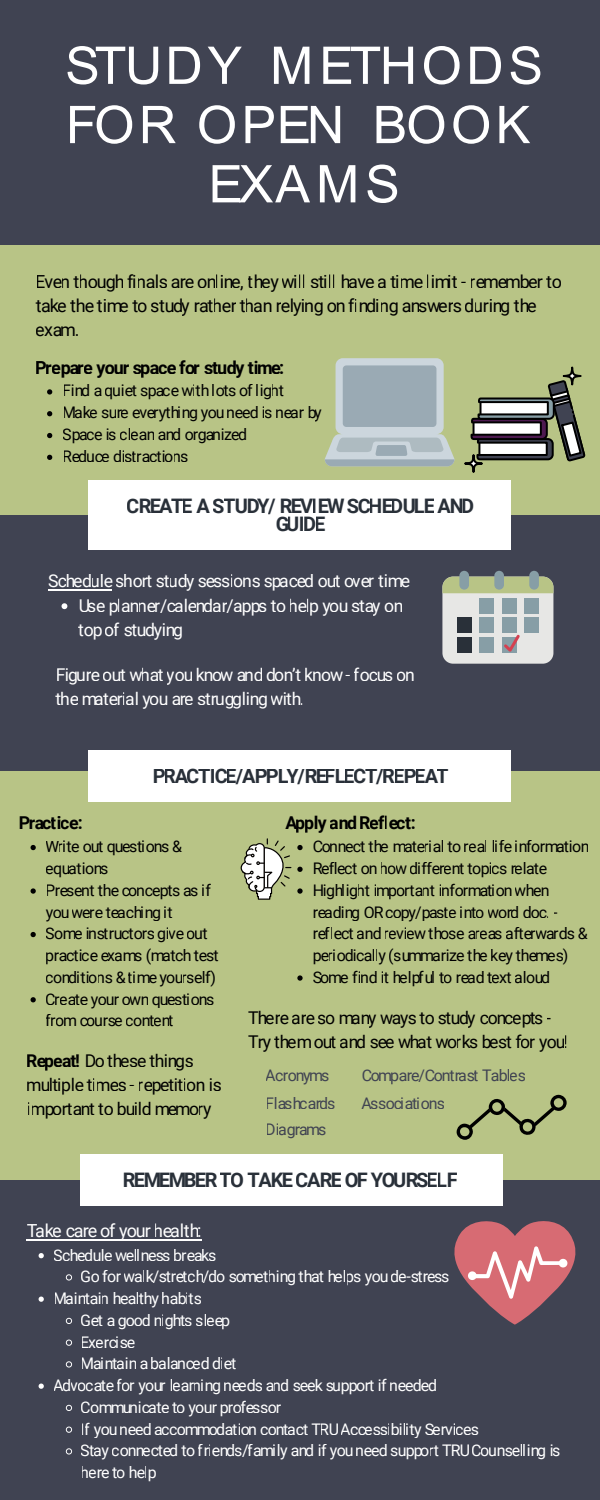
<style>
.page{position:relative;width:600px;height:1500px;background:#404352}
.page>*{position:absolute;margin:0;border:0;box-sizing:border-box;transform-origin:0 0}
.t1{font:52px/59.2px "Arial";letter-spacing:.07em;color:#fff;text-align:center}
.t2{font:700 20px/18px "Roboto";letter-spacing:-.075em;color:#293039;text-align:center}
.t3{font:18px/24.4px "Roboto";letter-spacing:-.06em;color:#000}
.t4{font:700 18px "Roboto";letter-spacing:-.065em;color:#000}
.t5{font:18px "Roboto";letter-spacing:-.065em;color:#fff}
.t6{font:700 17.7px "Roboto";letter-spacing:-.065em;color:#000}
.t7{font:17.6px/24.3px "Roboto";letter-spacing:-.065em;color:#fff}
.t8{font:17.6px/24px "Roboto";letter-spacing:-.06em;color:#000}
.t9{font:16px/21.8px "Roboto";letter-spacing:-.06em;color:#000}
.t10{font:16px "Roboto";letter-spacing:-.06em;color:#fff}
.t11{font:16px "Roboto";letter-spacing:-.065em;color:#404352}
.s1{font-weight:700}
</style>
<div class="page">
<div style="left:0;top:246px;width:600px;height:269px;background:#b8c486"></div>
<div style="left:88px;top:480px;width:424px;height:70px;background:#fff"></div>
<div style="left:0;top:771px;width:600px;height:409px;background:#b8c486"></div>
<div style="left:88px;top:750px;width:424px;height:52px;background:#fff"></div>
<svg style="left:241px;top:839px;width:50px;height:61px"></svg>
<svg style="left:47px;top:389px;width:5px;height:6px"></svg>
<svg style="left:47px;top:411px;width:5px;height:5px"></svg>
<svg style="left:47px;top:433px;width:5px;height:5px"></svg>
<svg style="left:47px;top:455px;width:5px;height:5px"></svg>
<svg style="left:39px;top:1253px;width:5px;height:5px"></svg>
<svg style="left:65px;top:1274px;width:7px;height:7px"></svg>
<svg style="left:39px;top:1297px;width:5px;height:5px"></svg>
<svg style="left:65px;top:1317px;width:7px;height:7px"></svg>
<svg style="left:65px;top:1339px;width:7px;height:7px"></svg>
<svg style="left:65px;top:1361px;width:7px;height:7px"></svg>
<svg style="left:39px;top:1384px;width:5px;height:5px"></svg>
<svg style="left:65px;top:1404px;width:7px;height:7px"></svg>
<svg style="left:65px;top:1426px;width:7px;height:7px"></svg>
<svg style="left:65px;top:1448px;width:7px;height:7px"></svg>
<hr style="left:27px;top:1239px;width:175px;height:1px;background:#fff">
<div style="left:442px;top:577px;width:111px;height:87px;background:#e7e7e5;border-radius:11px"></div>
<svg style="left:442px;top:577px;width:111px;height:16px"></svg>
<div style="left:479px;top:598px;width:15px;height:15px;background:#879ea6"></div>
<div style="left:502px;top:598px;width:15px;height:15px;background:#879ea6"></div>
<div style="left:524px;top:598px;width:15px;height:15px;background:#879ea6"></div>
<div style="left:457px;top:618px;width:15px;height:15px;background:#293039"></div>
<div style="left:479px;top:618px;width:15px;height:15px;background:#879ea6"></div>
<div style="left:502px;top:618px;width:15px;height:15px;background:#879ea6"></div>
<div style="left:524px;top:618px;width:15px;height:15px;background:#879ea6"></div>
<div style="left:457px;top:638px;width:15px;height:15px;background:#293039"></div>
<div style="left:479px;top:638px;width:15px;height:15px;background:#879ea6"></div>
<div style="left:459px;top:571px;width:10px;height:19px;background:#879ea6;border-radius:5px"></div>
<div style="left:494px;top:571px;width:10px;height:19px;background:#879ea6;border-radius:5px"></div>
<div style="left:529px;top:571px;width:10px;height:19px;background:#879ea6;border-radius:5px"></div>
<svg style="left:502px;top:634px;width:18px;height:19px"></svg>
<div style="left:80px;top:1154px;width:423px;height:51px;background:#fff"></div>
<svg style="left:470px;top:380px;width:116px;height:82px"></svg>
<svg style="left:564px;top:368px;width:17px;height:16px"></svg>
<div style="left:563px;top:367px;width:19px;height:18px;border:2px solid #000;border-radius:50%"></div>
<svg style="left:465px;top:455px;width:17px;height:17px"></svg>
<div style="left:464px;top:454px;width:19px;height:19px;border:2px solid #000;border-radius:50%"></div>
<svg style="left:325px;top:358px;width:129px;height:108px"></svg>
<svg style="left:457px;top:1095px;width:110px;height:45px"></svg>
<svg style="left:297px;top:845px;width:6px;height:5px"></svg>
<svg style="left:297px;top:867px;width:6px;height:5px"></svg>
<svg style="left:297px;top:888px;width:6px;height:6px"></svg>
<svg style="left:297px;top:975px;width:6px;height:6px"></svg>
<svg style="left:31px;top:845px;width:5px;height:5px"></svg>
<svg style="left:31px;top:888px;width:5px;height:6px"></svg>
<svg style="left:31px;top:932px;width:5px;height:5px"></svg>
<svg style="left:31px;top:997px;width:5px;height:5px"></svg>
<svg style="left:454px;top:1221px;width:122px;height:104px"></svg>
<svg style="left:62px;top:603px;width:5px;height:6px"></svg>
<hr style="left:48px;top:589px;width:64px;height:2px;background:#fff">
<h1 class="t1" style="left:65px;top:36px;width:479px">STUDY METHODS<br>FOR OPEN BOOK<br>EXAMS</h1>
<p class="t3" style="left:36px;top:268px;width:527px">Even though finals are online, they will still have a time limit - remember to take the time to study rather than relying on finding answers during the exam.</p>
<p class="t4" style="left:36px;top:355px;width:251px">Prepare your space for study time:</p>
<p class="t9" style="left:63px;top:379px;width:261px">Find a quiet space with lots of light<br>Make sure everything you need is near by<br>Space is clean and organized<br>Reduce distractions</p>
<p class="t2" style="left:127px;top:496px;width:349px">CREATE A STUDY/ REVIEW SCHEDULE AND<br>GUIDE</p>
<p class="t7" style="left:48px;top:568px;width:363px">Schedule short study sessions spaced out over time</p>
<p class="t7" style="left:78px;top:593px;width:326px">Use planner/calendar/apps to help you stay on top of studying</p>
<p class="t7" style="left:56px;top:662px;width:361px;line-height:24px">Figure out what you know and don’t know - focus on the material you are struggling with.</p>
<p class="t6" style="left:19px;top:810px;width:65px">Practice:</p>
<p class="t2" style="left:152px;top:766px;width:298px">PRACTICE/APPLY/REFLECT/REPEAT</p>
<p class="t6" style="left:285px;top:810px;width:132px">Apply and Reflect:</p>
<p class="t9" style="left:46px;top:835px;width:174px">Write out questions &amp; equations<br>Present the concepts as if you were teaching it<br>Some instructors give out practice exams (match test conditions &amp; time yourself)<br>Create your own questions from course content</p>
<p class="t8" style="left:27px;top:1048px;width:196px"><span class="s1">Repeat!</span> Do these things multiple times - repetition is important to build memory</p>
<p class="t9" style="left:313px;top:835px;width:278px">Connect the material to real life information Reflect on how different topics relate Highlight important information when reading OR copy/paste into word doc. - reflect and review those areas afterwards &amp; periodically (summarize the key themes)<br>Some find it helpful to read text aloud</p>
<p class="t8" style="left:248px;top:1005px;width:322px">There are so many ways to study concepts -<br>Try them out and see what works best for you!</p>
<p class="t11" style="left:266px;top:1064px;width:66px">Acronyms</p>
<p class="t11" style="left:266px;top:1118px;width:63px">Diagrams</p>
<p class="t11" style="left:266px;top:1092px;width:72px">Flashcards</p>
<p class="t11" style="left:362px;top:1064px;width:166px">Compare/Contrast Tables</p>
<p class="t11" style="left:362px;top:1092px;width:84px">Associations</p>
<p class="t2" style="left:122px;top:1170px;width:337px">REMEMBER TO TAKE CARE OF YOURSELF</p>
<p class="t5" style="left:27px;top:1218px;width:177px">Take care of your health:</p>
<p class="t10" style="left:54px;top:1244px;width:165px">Schedule wellness breaks</p>
<p class="t10" style="left:81px;top:1265px;width:371px">Go for walk/stretch/do something that helps you de-stress</p>
<p class="t10" style="left:54px;top:1287px;width:149px">Maintain healthy habits</p>
<p class="t10" style="left:81px;top:1309px;width:151px">Get a good nights sleep</p>
<p class="t10" style="left:81px;top:1331px;width:56px">Exercise</p>
<p class="t10" style="left:81px;top:1352px;width:157px">Maintain a balanced diet</p>
<p class="t10" style="left:54px;top:1374px;width:385px">Advocate for your learning needs and seek support if needed</p>
<p class="t10" style="left:81px;top:1396px;width:201px">Communicate to your professor</p>
<p class="t10" style="left:81px;top:1418px;width:399px">If you need accommodation contact TRU Accessibility Services</p>
<p class="t10" style="left:81px;top:1439px;width:482px">Stay connected to friends/family and if you need support TRU Counselling is</p>
<p class="t10" style="left:81px;top:1461px;width:77px">here to help</p>
</div>
